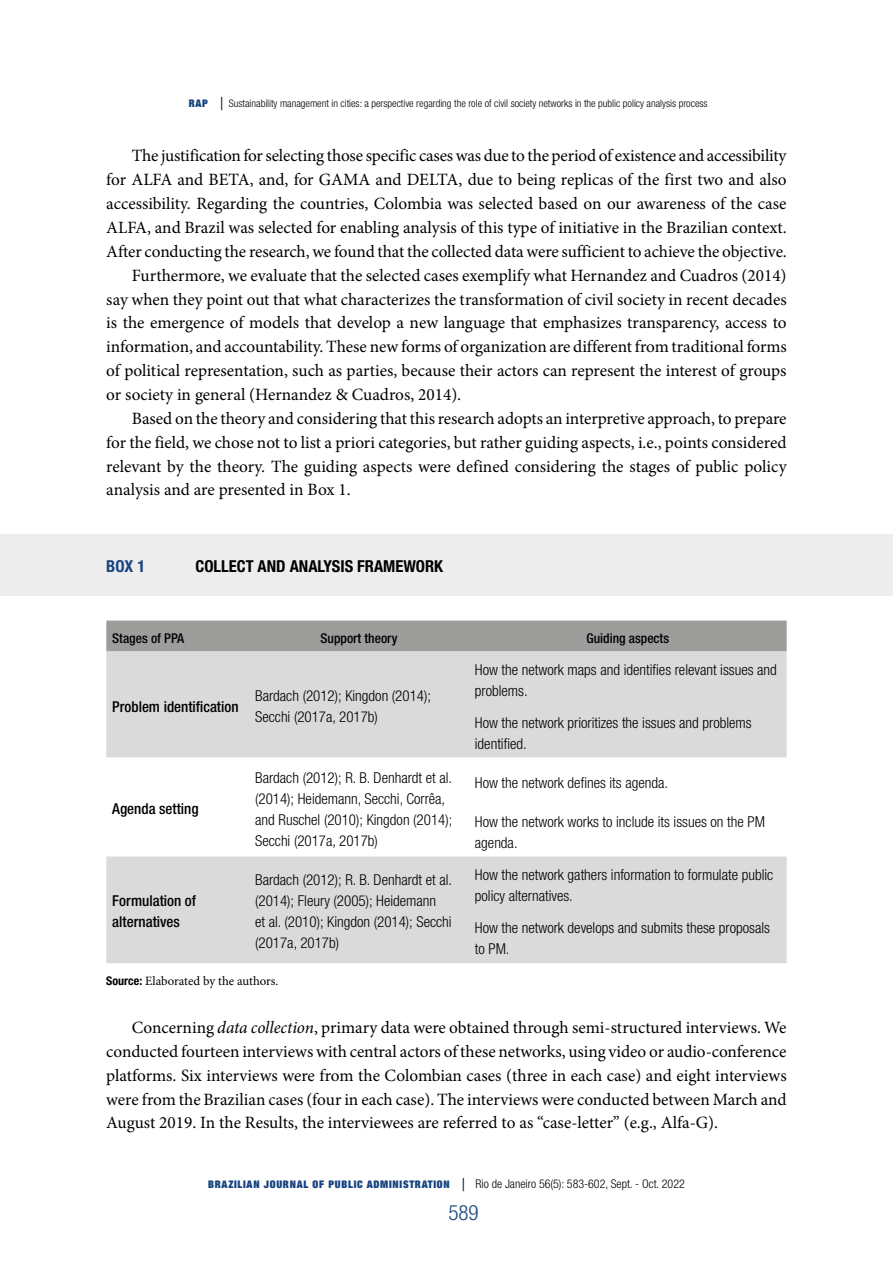
<style>
.page{position:relative;width:893px;height:1263px;background:#fff}
.page>*{position:absolute;margin:0;border:0;box-sizing:border-box;transform-origin:0 0}
.t1{font:300 condensed 21px "Helvetica Neue LT Std";color:#184480}
.t2{font:17.25px/23.9px "Minion Pro";letter-spacing:-.005em;color:#000;text-align:justify}
.t3{font:700 condensed 16.5px "Helvetica Neue LT Std";color:#000}
.t4{font:700 condensed 16.5px "Helvetica Neue LT Std";color:#184480}
.t5{font:300 condensed 15px/21px "Helvetica Neue LT Std";color:#000}
.t6{font:500 condensed 15px/21px "Helvetica Neue LT Std";color:#000}
.t7{font:500 condensed 13.5px "Helvetica Neue LT Std";color:#000}
.t8{font:12.75px "Minion Pro";letter-spacing:-.005em;color:#000}
.t9{font:300 condensed 12px "Helvetica Neue LT Std";color:#000}
.t10{font:300 condensed 10.5px "Helvetica Neue LT Std";color:#000}
.s1{font-family:"Helvetica Neue";font-weight:900;font-stretch:expanded;color:#184480}
.s2{font-size:18px}
.s3{font-family:"Helvetica Neue LT Std";font-weight:700;font-stretch:condensed;font-size:12px}
.s4{font-style:italic}
.s5{font-family:"Helvetica Neue";font-weight:900;font-stretch:expanded;font-size:10.5px;color:#184480}
</style>
<div class="page">
<div style="left:0;top:535px;width:893px;height:61px;background:#ededed"></div>
<div style="left:106px;top:620px;width:681px;height:31px;background:#9d9d9c"></div>
<svg style="left:106px;top:651px;width:681px;height:311px;fill:#dadada"></svg>
<hr style="left:106px;top:962px;width:143px;height:1px;background:#dadada">
<hr style="left:249px;top:962px;width:220px;height:1px;background:#dadada">
<hr style="left:469px;top:962px;width:318px;height:1px;background:#dadada">
<p class="t10" style="left:189px;top:98px;width:520px"><span class="s1">RAP</span> <span class="s2">|</span> Sustainability management in cities: a perspective regarding the role of civil society networks in the public policy analysis process</p>
<p class="t2" style="left:132px;top:144px;width:656px">The justification for selecting those specific cases was due to the period of existence and accessibility</p>
<p class="t2" style="left:106px;top:168px;width:682px">for ALFA and BETA, and, for GAMA and DELTA, due to being replicas of the first two and also</p>
<p class="t2" style="left:106px;top:192px;width:682px">accessibility. Regarding the countries, Colombia was selected based on our awareness of the case</p>
<p class="t2" style="left:106px;top:216px;width:682px">ALFA, and Brazil was selected for enabling analysis of this type of initiative in the Brazilian context.</p>
<p class="t2" style="left:106px;top:239px;width:682px">After conducting the research, we found that the collected data were sufficient to achieve the objective.</p>
<p class="t2" style="left:132px;top:263px;width:656px">Furthermore, we evaluate that the selected cases exemplify what Hernandez and Cuadros (2014)</p>
<p class="t2" style="left:106px;top:287px;width:682px">say when they point out that what characterizes the transformation of civil society in recent decades</p>
<p class="t2" style="left:106px;top:311px;width:682px">is the emergence of models that develop a new language that emphasizes transparency, access to</p>
<p class="t2" style="left:106px;top:335px;width:682px">information, and accountability. These new forms of organization are different from traditional forms</p>
<p class="t2" style="left:106px;top:359px;width:682px">of political representation, such as parties, because their actors can represent the interest of groups</p>
<p class="t2" style="left:106px;top:383px;width:356px">or society in general (Hernandez &amp; Cuadros, 2014).</p>
<p class="t2" style="left:132px;top:406px;width:656px">Based on the theory and considering that this research adopts an interpretive approach, to prepare</p>
<p class="t2" style="left:106px;top:430px;width:682px">for the field, we chose not to list a priori categories, but rather guiding aspects, i.e., points considered</p>
<p class="t2" style="left:106px;top:454px;width:682px">relevant by the theory. The guiding aspects were defined considering the stages of public policy</p>
<p class="t2" style="left:106px;top:478px;width:246px">analysis and are presented in Box 1.</p>
<p class="t4" style="left:106px;top:556px;width:41px">BOX 1</p>
<p class="t3" style="left:196px;top:556px;width:249px">COLLECT AND ANALYSIS FRAMEWORK</p>
<p class="t7" style="left:112px;top:630px;width:73px">Stages of PPA</p>
<p class="t7" style="left:321px;top:630px;width:78px">Support theory</p>
<p class="t7" style="left:586px;top:630px;width:84px">Guiding aspects</p>
<p class="t6" style="left:112px;top:696px;width:128px">Problem identification</p>
<p class="t5" style="left:255px;top:685px;width:177px">Bardach (2012); Kingdon (2014);<br>Secchi (2017a, 2017b)</p>
<p class="t5" style="left:475px;top:659px;width:304px">How the network maps and identifies relevant issues and problems.</p>
<p class="t5" style="left:475px;top:712px;width:278px">How the network prioritizes the issues and problems identified.</p>
<p class="t6" style="left:112px;top:798px;width:88px">Agenda setting</p>
<p class="t6" style="left:112px;top:890px;width:85px">Formulation of alternatives</p>
<p class="t5" style="left:255px;top:767px;width:199px">Bardach (2012); R. B. Denhardt et al. (2014); Heidemann, Secchi, Corrêa, and Ruschel (2010); Kingdon (2014); Secchi (2017a, 2017b)</p>
<p class="t5" style="left:475px;top:772px;width:195px">How the network defines its agenda.</p>
<p class="t5" style="left:475px;top:811px;width:292px">How the network works to include its issues on the PM agenda.</p>
<p class="t5" style="left:255px;top:869px;width:198px">Bardach (2012); R. B. Denhardt et al. (2014); Fleury (2005); Heidemann<br>et al. (2010); Kingdon (2014); Secchi (2017a, 2017b)</p>
<p class="t5" style="left:475px;top:864px;width:300px">How the network gathers information to formulate public policy alternatives.</p>
<p class="t5" style="left:475px;top:917px;width:297px">How the network develops and submits these proposals to PM.</p>
<p class="t8" style="left:106px;top:973px;width:174px"><span class="s3">Source:</span> Elaborated by the authors.</p>
<p class="t2" style="left:106px;top:1016px;width:682px;text-indent:26px">Concerning <span class="s4">data collection</span>, primary data were obtained through semi-structured interviews. We conducted fourteen interviews with central actors of these networks, using video or audio-conference platforms. Six interviews were from the Colombian cases (three in each case) and eight interviews were from the Brazilian cases (four in each case). The interviews were conducted between March and August 2019. In the Results, the interviewees are referred to as “case-letter” (e.g., Alfa-G).</p>
<p class="t9" style="left:208px;top:1176px;width:478px"><span class="s5">BRAZILIAN JOURNAL OF PUBLIC ADMINISTRATION</span> <span class="s2">|</span> Rio de Janeiro 56(5): 583-602, Sept. - Oct. 2022</p>
<p class="t1" style="left:448px;top:1200px;width:32px">589</p>
</div>
